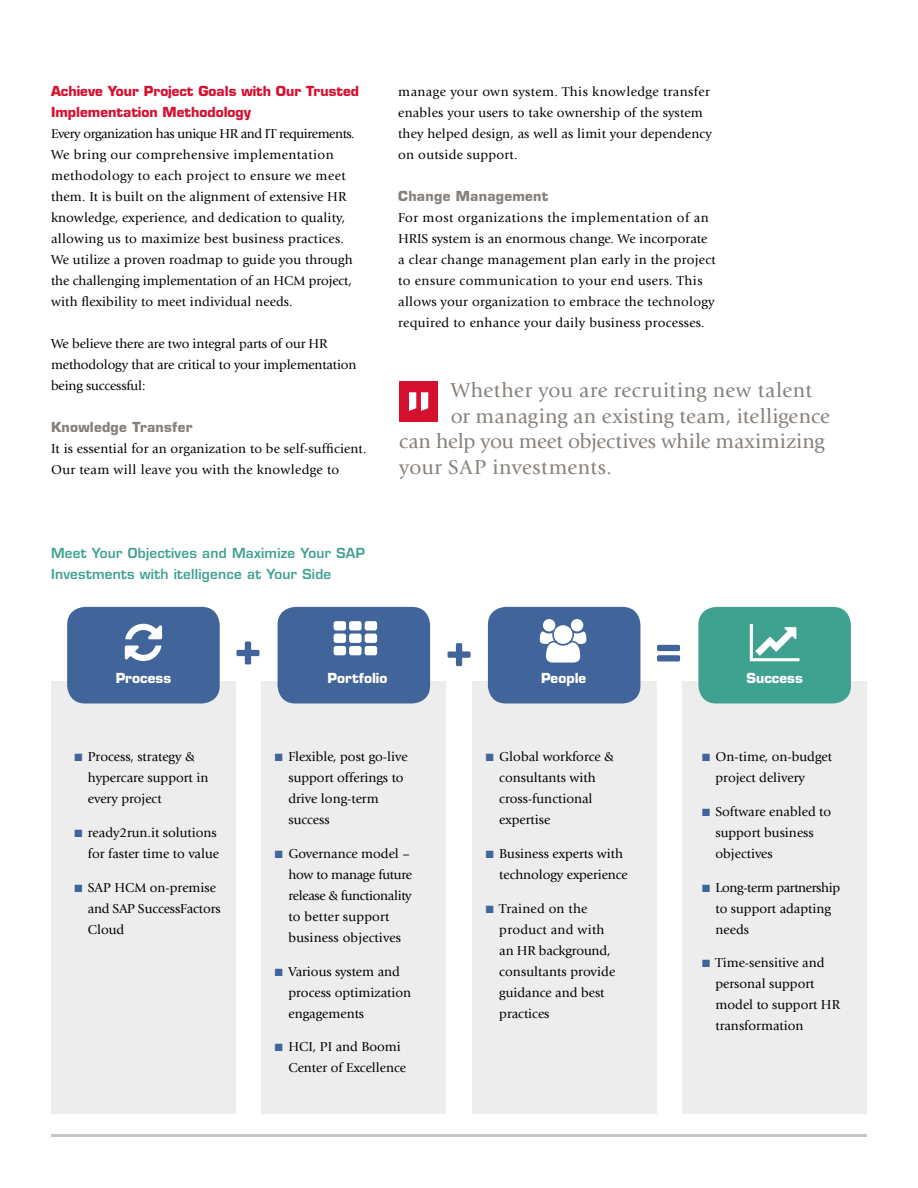
<style>
.page{position:relative;width:918px;height:1188px;background:#fff}
.page>*{position:absolute;margin:0;border:0;box-sizing:border-box;transform-origin:0 0}
.t1{font:21px "Giovanni LTCE";letter-spacing:.01em;color:#86807b}
.t2{font:21px "Giovanni LTCE";letter-spacing:.03em;color:#86807b}
.t3{font:13.5px/21px "Giovanni LTCE";color:#000}
.t4{font:13.5px/21px "Giovanni LTCE";letter-spacing:.02em;color:#000}
.t5{font:600 13.5px/21px "Eurostile LTCE";letter-spacing:.02em;color:#3fa190}
.t6{font:700 13.5px/21px "Eurostile LTCE";color:#d51130}
.t7{font:700 13.5px "Eurostile LTCE";letter-spacing:.02em;color:#86807b}
.t8{font:700 13.5px "Eurostile LTCE";color:#fff}
.s1{color:#41649a}
</style>
<div class="page">
<hr style="left:51px;top:1134px;width:816px;height:3px;background:#c6c6c6">
<div style="left:399px;top:381px;width:39px;height:41px;background:#d51130"></div>
<svg style="left:409px;top:392px;width:19px;height:19px"></svg>
<div style="left:51px;top:681px;width:185px;height:432px;background:#ededed"></div>
<div style="left:261px;top:681px;width:185px;height:432px;background:#ededed"></div>
<div style="left:472px;top:681px;width:185px;height:432px;background:#ededed"></div>
<div style="left:682px;top:681px;width:185px;height:432px;background:#ededed"></div>
<div style="left:67px;top:607px;width:153px;height:96px;background:#41649a;border-radius:18px"></div>
<svg style="left:125px;top:624px;width:37px;height:37px"></svg>
<div style="left:698px;top:607px;width:153px;height:96px;background:#3fa190;border-radius:18px"></div>
<svg style="left:750px;top:624px;width:50px;height:37px"></svg>
<div style="left:488px;top:607px;width:152px;height:96px;background:#41649a;border-radius:18px"></div>
<svg style="left:540px;top:619px;width:46px;height:44px"></svg>
<div style="left:278px;top:607px;width:152px;height:96px;background:#41649a;border-radius:18px"></div>
<svg style="left:334px;top:621px;width:43px;height:34px"></svg>
<div style="left:657px;top:645px;width:23px;height:6px;background:#41649a;border-radius:2px"></div>
<div style="left:657px;top:655px;width:23px;height:7px;background:#41649a;border-radius:2px"></div>
<svg style="left:448px;top:643px;width:23px;height:23px"></svg>
<svg style="left:236px;top:641px;width:24px;height:24px"></svg>
<p class="t6" style="left:51px;top:81px;width:310px">Achieve Your Project Goals with Our Trusted<br>Implementation Methodology</p>
<p class="t3" style="left:51px;top:123px;width:305px">Every organization has unique HR and IT requirements.<br>We bring our comprehensive implementation methodology to each project to ensure we meet them. It is built on the alignment of extensive HR knowledge, experience, and dedication to quality, allowing us to maximize best business practices.<br>We utilize a proven roadmap to guide you through the challenging implementation of an HCM project, with flexibility to meet individual needs.</p>
<p class="t3" style="left:51px;top:333px;width:307px">We believe there are two integral parts of our HR methodology that are critical to your implementation being successful:</p>
<p class="t7" style="left:51px;top:419px;width:143px">Knowledge Transfer</p>
<p class="t3" style="left:51px;top:438px;width:317px">It is essential for an organization to be self-sufficient.<br>Our team will leave you with the knowledge to</p>
<p class="t5" style="left:51px;top:543px;width:315px">Meet Your Objectives and Maximize Your SAP<br>Investments with itelligence at Your Side</p>
<p class="t3" style="left:398px;top:81px;width:315px">manage your own system. This knowledge transfer enables your users to take ownership of the system they helped design, as well as limit your dependency on outside support.</p>
<p class="t7" style="left:398px;top:188px;width:152px">Change Management</p>
<p class="t4" style="left:398px;top:207px;width:319px">For most organizations the implementation of an HRIS system is an enormous change. We incorporate a clear change management plan early in the project to ensure communication to your end users. This allows your organization to embrace the technology required to enhance your daily business processes.</p>
<h1 class="t2" style="left:451px;top:378px;width:363px">Whether you are recruiting new talent</h1>
<h1 class="t1" style="left:451px;top:404px;width:381px">or managing an existing team, itelligence</h1>
<h1 class="t1" style="left:399px;top:429px;width:427px">can help you meet objectives while maximizing</h1>
<h1 class="t2" style="left:399px;top:455px;width:214px">your SAP investments.</h1>
<p class="t8" style="left:116px;top:669px;width:57px">Process</p>
<p class="t8" style="left:328px;top:669px;width:61px">Portfolio</p>
<p class="t8" style="left:541px;top:669px;width:47px">People</p>
<p class="t8" style="left:746px;top:669px;width:58px">Success</p>
<p class="t3" style="left:88px;top:746px;width:122px;text-indent:-14px"><span class="s1">■</span> Process, strategy &amp; hypercare support in every project</p>
<p class="t3" style="left:74px;top:822px;width:146px;text-align:right"><span class="s1">■</span> ready2run.it solutions for faster time to value</p>
<p class="t3" style="left:88px;top:877px;width:134px;text-indent:-14px"><span class="s1">■</span> SAP HCM on-premise and SAP SuccessFactors<br>Cloud</p>
<p class="t3" style="left:288px;top:746px;width:121px;text-indent:-14px"><span class="s1">■</span> Flexible, post go-live support offerings to drive long-term success</p>
<p class="t3" style="left:288px;top:843px;width:125px;text-indent:-14px"><span class="s1">■</span> Governance model – how to manage future release &amp; functionality to better support business objectives</p>
<p class="t3" style="left:288px;top:961px;width:124px;text-indent:-14px"><span class="s1">■</span> Various system and process optimization engagements</p>
<p class="t3" style="left:288px;top:1037px;width:119px;text-indent:-14px"><span class="s1">■</span> HCI, PI and Boomi<br>Center of Excellence</p>
<p class="t3" style="left:499px;top:746px;width:116px;text-indent:-14px"><span class="s1">■</span> Global workforce &amp; consultants with cross-functional expertise</p>
<p class="t3" style="left:499px;top:843px;width:130px;text-indent:-14px"><span class="s1">■</span> Business experts with technology experience</p>
<p class="t3" style="left:499px;top:898px;width:117px;text-indent:-13px"><span class="s1">■</span> Trained on the product and with an HR background, consultants provide guidance and best practices</p>
<p class="t3" style="left:716px;top:746px;width:118px;text-indent:-14px"><span class="s1">■</span> On-time, on-budget project delivery</p>
<p class="t3" style="left:716px;top:801px;width:117px;text-indent:-14px"><span class="s1">■</span> Software enabled to support business objectives</p>
<p class="t3" style="left:716px;top:877px;width:126px;text-indent:-14px"><span class="s1">■</span> Long-term partnership to support adapting needs</p>
<p class="t3" style="left:716px;top:953px;width:126px;text-indent:-14px"><span class="s1">■</span> Time-sensitive and personal support model to support HR transformation</p>
</div>
